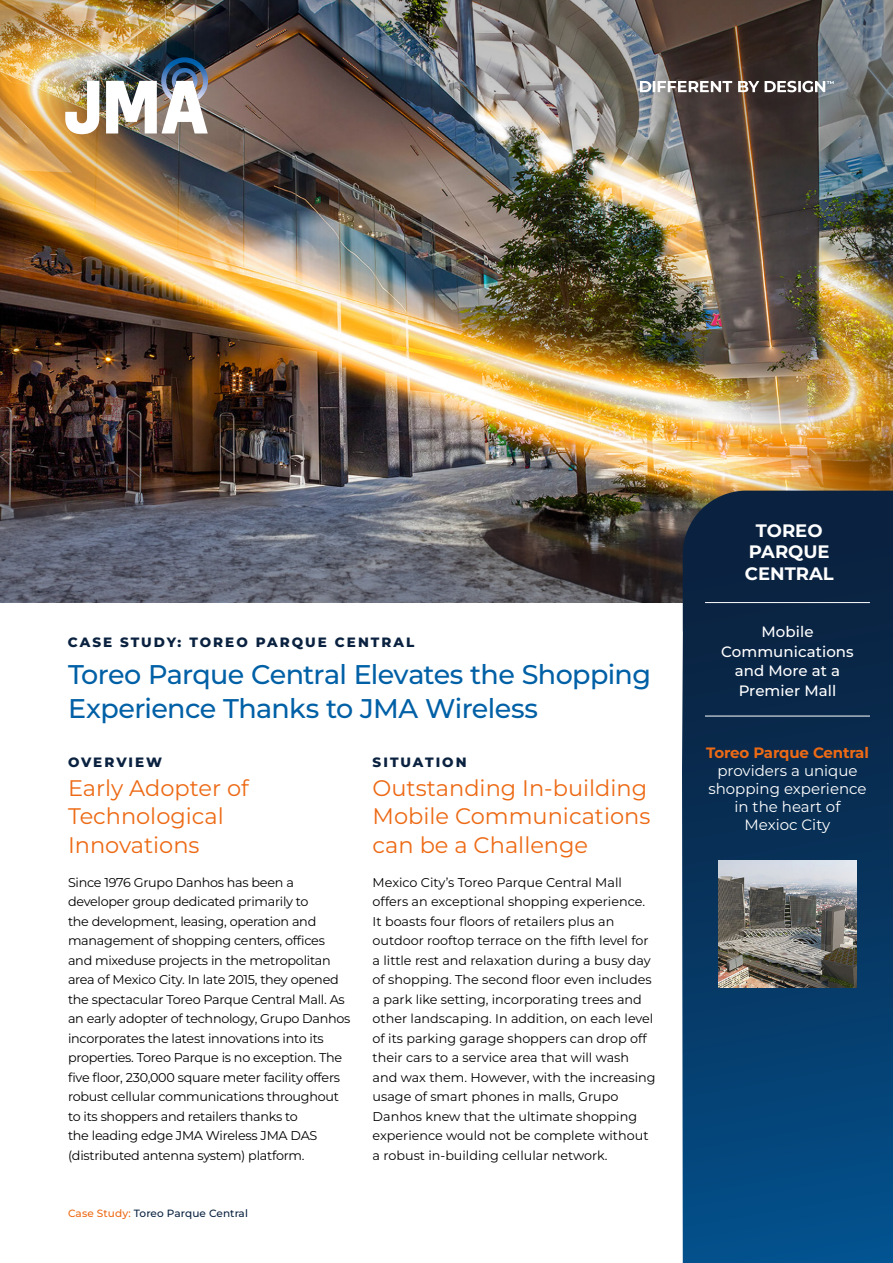
<style>
.page{position:relative;width:893px;height:1263px;background:#fff}
.page>*{position:absolute;margin:0;border:0;box-sizing:border-box;transform-origin:0 0}
.t1{font:500 27px/34.5px "Montserrat";letter-spacing:-.025em;color:#0060a6}
.t2{font:22.5px/28.5px "Montserrat";color:#ed6a15}
.t3{font:700 18px/21.6px "Montserrat";color:#fff;text-align:center}
.t4{font:15px/18px "Montserrat";color:#fff;text-align:center}
.t5{font:500 15px/19.5px "Montserrat";letter-spacing:.005em;color:#fff;text-align:center}
.t6{font:700 15px "Montserrat";letter-spacing:-.01em;color:#ed6a15}
.t7{font:800 13.5px "Montserrat";letter-spacing:.15em;color:#0a2240}
.t8{font:12.75px/19.5px "Montserrat";letter-spacing:-.02em;color:#000}
.t9{font:12.75px/19.5px "Montserrat";color:#000}
.t10{font:500 10.5px "Montserrat";letter-spacing:.01em;color:#0a2240}
.s1{color:#ed6a15}
</style>
<div class="page">
<img style="left:0;top:0;width:893px;height:602px">
<svg style="left:682px;top:491px;width:211px;height:772px;background:#08355e"></svg>
<hr style="left:705px;top:602px;width:165px;height:1px;background:#fff">
<hr style="left:705px;top:716px;width:165px;height:1px;background:#fff">
<svg style="left:65px;top:81px;width:34px;height:53px"></svg>
<img style="left:106px;top:57px;width:102px;height:76px">
<svg style="left:640px;top:81px;width:194px;height:11px"></svg>
<img style="left:718px;top:860px;width:139px;height:127px">
<h3 class="t3" style="left:745px;top:519px;width:90px">TOREO<br>PARQUE<br>CENTRAL</h3>
<p class="t7" style="left:68px;top:633px;width:348px">CASE STUDY: TOREO PARQUE CENTRAL</p>
<p class="t5" style="left:721px;top:622px;width:134px">Mobile<br>Communications and More at a<br>Premier Mall</p>
<h1 class="t1" style="left:68px;top:656px;width:584px">Toreo Parque Central Elevates the Shopping<br>Experience Thanks to JMA Wireless</h1>
<p class="t7" style="left:68px;top:753px;width:96px">OVERVIEW</p>
<h2 class="t2" style="left:68px;top:773px;width:182px">Early Adopter of<br>Technological<br>Innovations</h2>
<p class="t8" style="left:68px;top:872px;width:284px">Since 1976 Grupo Danhos has been a developer group dedicated primarily to<br>the development, leasing, operation and management of shopping centers, offices and mixeduse projects in the metropolitan area of Mexico City. In late 2015, they opened the spectacular Toreo Parque Central Mall. As an early adopter of technology, Grupo Danhos incorporates the latest innovations into its properties. Toreo Parque is no exception. The five floor, 230,000 square meter facility offers robust cellular communications throughout to its shoppers and retailers thanks to<br>the leading edge JMA Wireless JMA DAS (distributed antenna system) platform.</p>
<p class="t10" style="left:68px;top:1206px;width:181px"><span class="s1">Case Study:</span> Toreo Parque Central</p>
<p class="t7" style="left:373px;top:753px;width:95px">SITUATION</p>
<h2 class="t2" style="left:373px;top:773px;width:279px">Outstanding In-building<br>Mobile Communications can be a Challenge</h2>
<p class="t9" style="left:373px;top:872px;width:284px">Mexico City’s Toreo Parque Central Mall offers an exceptional shopping experience.<br>It boasts four floors of retailers plus an outdoor rooftop terrace on the fifth level for a little rest and relaxation during a busy day of shopping. The second floor even includes a park like setting, incorporating trees and other landscaping. In addition, on each level of its parking garage shoppers can drop off their cars to a service area that will wash and wax them. However, with the increasing usage of smart phones in malls, Grupo Danhos knew that the ultimate shopping experience would not be complete without a robust in-building cellular network.</p>
<p class="t6" style="left:706px;top:742px;width:164px">Toreo Parque Central</p>
<p class="t4" style="left:708px;top:761px;width:160px">providers a unique shopping experience in the heart of<br>Mexioc City</p>
</div>
